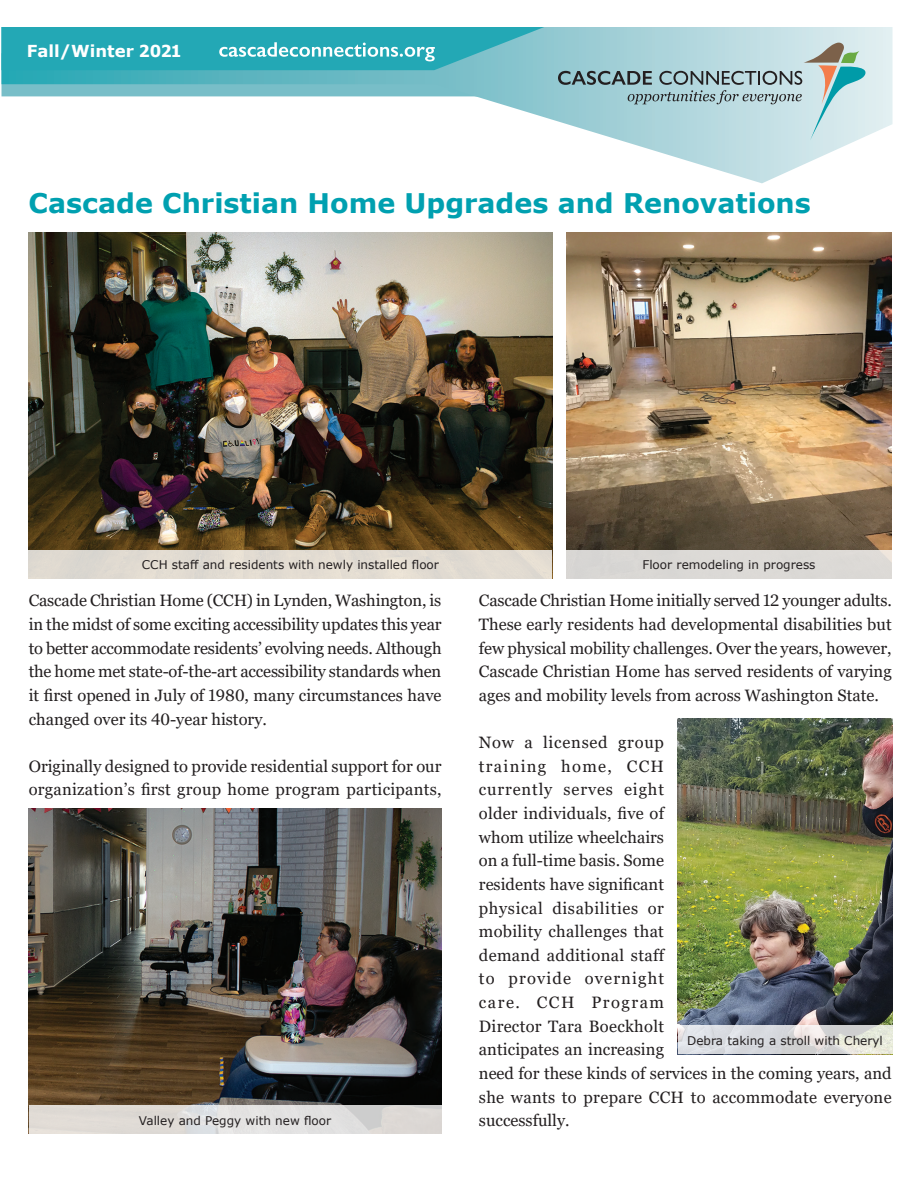
<style>
.page{position:relative;width:918px;height:1188px;background:#fff}
.page>*{position:absolute;margin:0;border:0;box-sizing:border-box;transform-origin:0 0}
.t1{font:700 27px "Verdana";color:#00a0b0}
.t2{font:16.5px/23.7px "Georgia";letter-spacing:.005em;color:#231f20;text-align:justify}
.t3{font:700 16.5px "Verdana";color:#fff}
.t4{font:12px "Verdana";color:#231f20}
</style>
<div class="page">
<svg style="left:623px;top:27px;width:270px;height:156px"></svg>
<svg style="left:2px;top:27px;width:866px;height:114px"></svg>
<img style="left:29px;top:808px;width:412px;height:298px">
<svg style="left:29px;top:1106px;width:412px;height:28px;background:#dedcd9"></svg>
<img style="left:566px;top:232px;width:326px;height:319px">
<div style="left:566px;top:551px;width:326px;height:28px;background:#dbd9d6"></div>
<img style="left:678px;top:718px;width:215px;height:308px">
<svg style="left:678px;top:1026px;width:215px;height:28px;background:#dcdddd"></svg>
<img style="left:29px;top:232px;width:523px;height:319px">
<div style="left:29px;top:551px;width:523px;height:28px;background:#e1dbd1"></div>
<p class="t3" style="left:27px;top:39px;width:156px">Fall/Winter 2021</p>
<p class="t1" style="left:29px;top:184px;width:784px">Cascade Christian Home Upgrades and Renovations</p>
<p class="t4" style="left:142px;top:557px;width:299px">CCH staff and residents with newly installed floor</p>
<p class="t2" style="left:29px;top:589px;width:414px">Cascade Christian Home (CCH) in Lynden, Washington, is in the midst of some exciting accessibility updates this year to better accommodate residents’ evolving needs. Although the home met state-of-the-art accessibility standards when it first opened in July of 1980, many circumstances have changed over its 40-year history.</p>
<p class="t2" style="left:29px;top:755px;width:414px">Originally designed to provide residential support for our organization’s first group home program participants,</p>
<p class="t4" style="left:642px;top:557px;width:175px">Floor remodeling in progress</p>
<p class="t2" style="left:479px;top:589px;width:414px">Cascade Christian Home initially served 12 younger adults.<br>These early residents had developmental disabilities but few physical mobility challenges. Over the years, however, Cascade Christian Home has served residents of varying ages and mobility levels from across Washington State.</p>
<p class="t2" style="left:479px;top:731px;width:414px;text-align:left">Now a licensed group<br>training home, CCH<br>currently serves eight<br>older individuals, five of<br>whom utilize wheelchairs<br>on a full-time basis. Some<br>residents have significant<br>physical disabilities or<br>mobility challenges that<br>demand additional staff<br>to provide overnight<br>care. CCH Program<br>Director Tara Boeckholt<br>anticipates an increasing<br>need for these kinds of services in the coming years, and she wants to prepare CCH to accommodate everyone</p>
<p class="t4" style="left:687px;top:1032px;width:197px">Debra taking a stroll with Cheryl</p>
<p class="t4" style="left:139px;top:1112px;width:194px">Valley and Peggy with new floor</p>
<p class="t2" style="left:479px;top:1109px;width:92px">successfully.</p>
</div>
